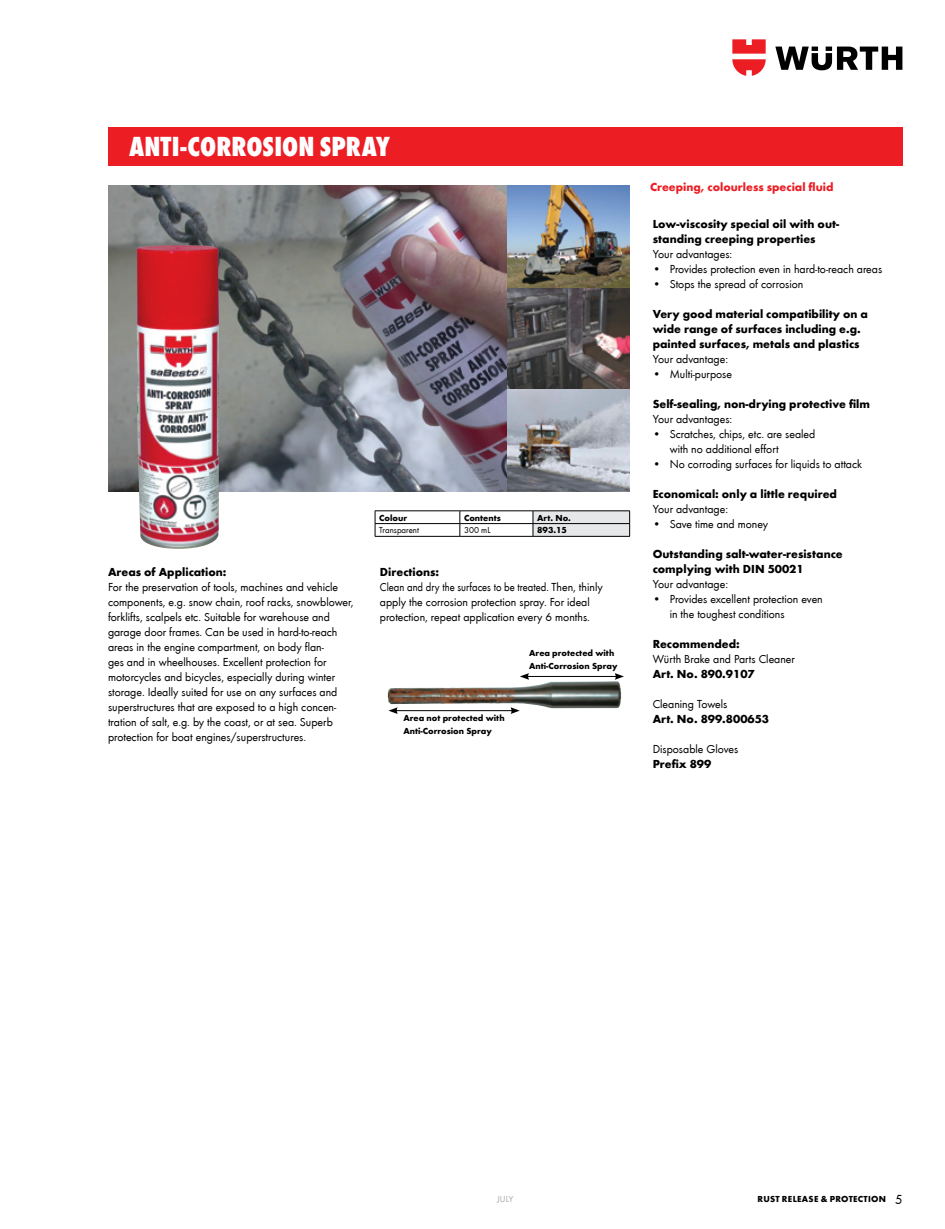
<style>
.page{position:relative;width:945px;height:1229px;background:#fff}
.page>*{position:absolute;margin:0;border:0;box-sizing:border-box;transform-origin:0 0}
.t1{font:800 condensed 28.5px "Wuerth";letter-spacing:.005em;color:#fff}
.t2{font:12px/15px "Wuerth";color:#000}
.t3{font:700 12px/15px "Wuerth";color:#000}
.t4{font:12px/15px "Wuerth";color:#000;scale:.9 1}
.t5{font:700 12px "Wuerth";color:#ed1d24}
.t6{font:700 9px/12.8px "Wuerth";color:#000}
.t7{font:700 9px "Wuerth";letter-spacing:.03em;color:#000}
.t8{font:9px "Wuerth";color:#000}
.t9{font:9px "Wuerth";color:#a7a9ac}
.s1{font-weight:400;font-size:13.5px}
</style>
<div class="page">
<svg style="left:775px;top:47px;width:127px;height:23px"></svg>
<svg style="left:732px;top:39px;width:34px;height:37px"></svg>
<div style="left:108px;top:127px;width:794px;height:38px;background:#ed1d24"></div>
<hr style="left:375px;top:510px;width:85px;height:1px;background:#000">
<hr style="left:460px;top:510px;width:73px;height:1px;background:#000">
<hr style="left:533px;top:510px;width:97px;height:1px;background:#000">
<hr style="left:375px;top:523px;width:85px;height:1px;background:#000">
<svg style="left:375px;top:511px;width:1px;height:25px"></svg>
<hr style="left:460px;top:523px;width:73px;height:1px;background:#000">
<svg style="left:460px;top:511px;width:1px;height:25px"></svg>
<svg style="left:533px;top:511px;width:97px;height:25px"></svg>
<hr style="left:375px;top:536px;width:85px;height:1px;background:#000">
<hr style="left:460px;top:536px;width:73px;height:1px;background:#000">
<hr style="left:533px;top:536px;width:97px;height:1px;background:#000">
<img style="left:108px;top:185px;width:399px;height:306px">
<img style="left:507px;top:185px;width:123px;height:306px">
<img style="left:135px;top:245px;width:85px;height:304px">
<img style="left:388px;top:673px;width:233px;height:41px">
<h1 class="t1" style="left:129px;top:126px;width:262px">ANTI-CORROSION SPRAY</h1>
<p class="t3" style="left:108px;top:563px;width:120px">Areas of Application:</p>
<p class="t2" style="left:108px;top:579px;width:247px">For the preservation of tools, machines and vehicle components, e.g. snow chain, roof racks, snowblower, forklifts, scalpels etc. Suitable for warehouse and garage door frames. Can be used in hard-to-reach areas in the engine compartment, on body flan-<br>ges and in wheelhouses. Excellent protection for motorcycles and bicycles, especially during winter storage. Ideally suited for use on any surfaces and superstructures that are exposed to a high concen&shy;tration of salt, e.g. by the coast, or at sea. Superb protection for boat engines/superstructures.</p>
<p class="t6" style="left:379px;top:510px;width:29px">Colour</p>
<p class="t6" style="left:464px;top:510px;width:38px">Contents</p>
<p class="t6" style="left:537px;top:510px;width:35px">Art. No.</p>
<p class="t8" style="left:379px;top:524px;width:41px">Transparent</p>
<p class="t8" style="left:464px;top:524px;width:28px">300 mL</p>
<p class="t6" style="left:537px;top:523px;width:31px">893.15</p>
<p class="t3" style="left:380px;top:563px;width:61px">Directions:</p>
<p class="t4" style="left:380px;top:579px;width:249px">Clean and dry the surfaces to be treated. Then, thinly apply the corrosion protection spray. For ideal protection, repeat application every 6 months.</p>
<p class="t6" style="left:529px;top:646px;width:90px">Area protected with<br>Anti-Corrosion Spray</p>
<p class="t6" style="left:404px;top:710px;width:103px">Area not protected with<br>Anti-Corrosion Spray</p>
<p class="t5" style="left:650px;top:179px;width:185px">Creeping, colourless special fluid</p>
<p class="t3" style="left:653px;top:215px;width:188px">Low-viscosity special oil with out&shy;standing creeping properties</p>
<p class="t2" style="left:653px;top:246px;width:81px">Your advantages:</p>
<p class="t2" style="left:653px;top:261px;width:231px">• Provides protection even in hard-to-reach areas</p>
<p class="t2" style="left:653px;top:276px;width:152px">• Stops the spread of corrosion</p>
<p class="t3" style="left:653px;top:305px;width:217px">Very good material compatibility on a wide range of surfaces including e.g. painted surfaces, metals and plastics</p>
<p class="t2" style="left:653px;top:351px;width:77px">Your advantage:</p>
<p class="t2" style="left:653px;top:366px;width:81px">• Multi-purpose</p>
<p class="t3" style="left:653px;top:395px;width:219px">Self-sealing, non-drying protective film</p>
<p class="t2" style="left:653px;top:411px;width:81px">Your advantages:</p>
<p class="t2" style="left:670px;top:426px;width:147px;text-indent:-17px">• Scratches, chips, etc. are sealed with no additional effort</p>
<p class="t2" style="left:653px;top:456px;width:211px">• No corroding surfaces for liquids to attack</p>
<p class="t3" style="left:653px;top:485px;width:186px">Economical: only a little required</p>
<p class="t2" style="left:653px;top:501px;width:77px">Your advantage:</p>
<p class="t2" style="left:653px;top:516px;width:117px">• Save time and money</p>
<p class="t3" style="left:653px;top:545px;width:192px">Outstanding salt-water-resistance complying with DIN 50021</p>
<p class="t2" style="left:653px;top:576px;width:77px">Your advantage:</p>
<p class="t2" style="left:670px;top:591px;width:155px;text-indent:-17px">• Provides excellent protection even in the toughest conditions</p>
<p class="t3" style="left:653px;top:635px;width:89px">Recommended:</p>
<p class="t2" style="left:653px;top:651px;width:144px">Würth Brake and Parts Cleaner</p>
<p class="t3" style="left:653px;top:665px;width:104px">Art. No. 890.9107</p>
<p class="t2" style="left:653px;top:696px;width:76px">Cleaning Towels</p>
<p class="t3" style="left:653px;top:710px;width:118px">Art. No. 899.800653</p>
<p class="t2" style="left:653px;top:741px;width:87px">Disposable Gloves</p>
<p class="t3" style="left:653px;top:755px;width:60px">Prefix 899</p>
<p class="t9" style="left:497px;top:1193px;width:18px">JULY</p>
<p class="t7" style="left:758px;top:1192px;width:146px">RUST RELEASE &amp; PROTECTION <span class="s1">5</span></p>
</div>
